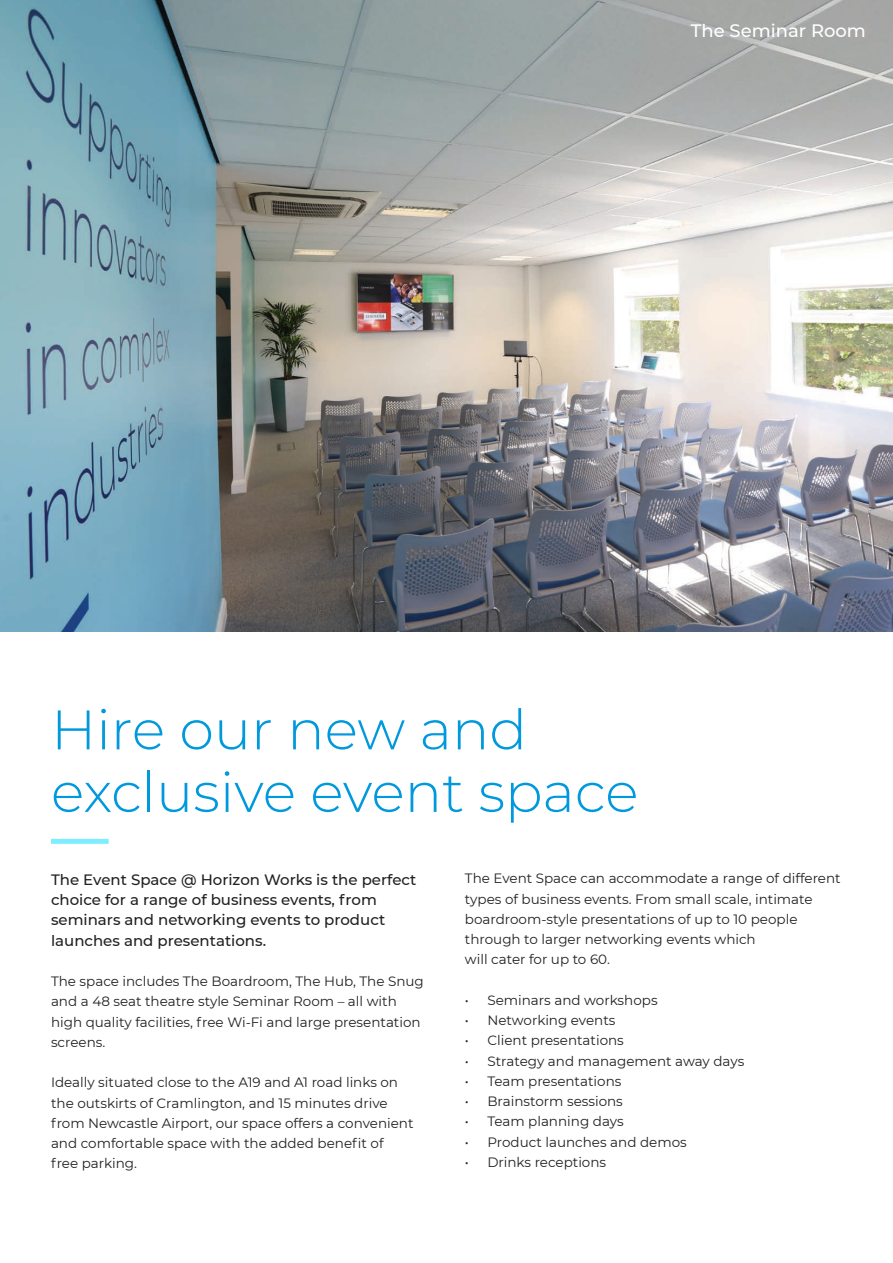
<style>
.page{position:relative;width:893px;height:1263px;background:#fff}
.page>*{position:absolute;margin:0;border:0;box-sizing:border-box;transform-origin:0 0}
.t1{font:300 55.65px/62.6px "Montserrat";color:#09d}
.t2{font:500 18px "Montserrat";color:#fff}
.t3{font:500 15px/20.2px "Montserrat";color:#231f20}
.t4{font:13.5px/20.2px "Montserrat";color:#231f20}
</style>
<div class="page">
<div style="left:51px;top:839px;width:58px;height:5px;background:#7dedff"></div>
<hr style="left:892px;top:947px;width:1px;height:316px;background:#da2271">
<img style="left:0;top:0;width:893px;height:631px">
<h2 class="t2" style="left:691px;top:18px;width:177px">The Seminar Room</h2>
<h1 class="t1" style="left:51px;top:696px;width:589px">Hire our new and exclusive event space</h1>
<p class="t3" style="left:51px;top:869px;width:367px">The Event Space @ Horizon Works is the perfect choice for a range of business events, from seminars and networking events to product launches and presentations.</p>
<p class="t4" style="left:51px;top:971px;width:374px">The space includes The Boardroom, The Hub, The Snug and a 48 seat theatre style Seminar Room – all with high quality facilities, free Wi-Fi and large presentation screens.</p>
<p class="t4" style="left:51px;top:1072px;width:364px">Ideally situated close to the A19 and A1 road links on the outskirts of Cramlington, and 15 minutes drive from Newcastle Airport, our space offers a convenient and comfortable space with the added benefit of free parking.</p>
<p class="t4" style="left:465px;top:868px;width:377px">The Event Space can accommodate a range of different types of business events. From small scale, intimate boardroom-style presentations of up to 10 people through to larger networking events which<br>will cater for up to 60.</p>
<p class="t4" style="left:465px;top:989px;width:194px">• Seminars and workshops</p>
<p class="t4" style="left:465px;top:1010px;width:152px">• Networking events</p>
<p class="t4" style="left:465px;top:1030px;width:160px">• Client presentations</p>
<p class="t4" style="left:465px;top:1050px;width:281px">• Strategy and management away days</p>
<p class="t4" style="left:465px;top:1070px;width:158px">• Team presentations</p>
<p class="t4" style="left:465px;top:1091px;width:159px">• Brainstorm sessions</p>
<p class="t4" style="left:465px;top:1111px;width:160px">• Team planning days</p>
<p class="t4" style="left:465px;top:1131px;width:223px">• Product launches and demos</p>
<p class="t4" style="left:465px;top:1151px;width:143px">• Drinks receptions</p>
</div>
